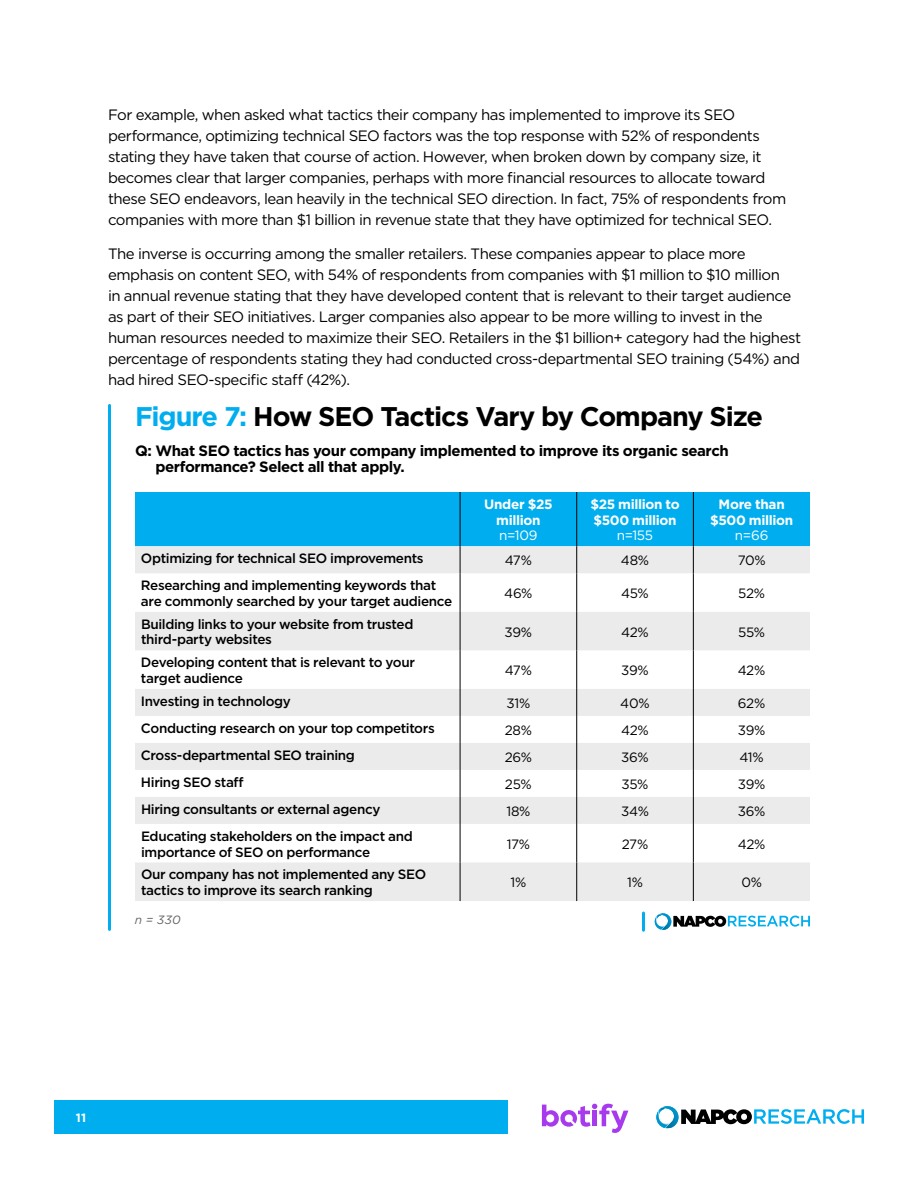
<style>
.page{position:relative;width:918px;height:1188px;background:#fff}
.page>*{position:absolute;margin:0;border:0;box-sizing:border-box;transform-origin:0 0}
.t1{font:700 27px "Gotham";letter-spacing:-.04em;color:#000}
.t2{font:15px/21px "Gotham";letter-spacing:-.035em;color:#000}
.t3{font:700 15px/16.5px "Gotham";letter-spacing:-.03em;color:#000}
.t4{font:500 13.5px/15.8px "Gotham";letter-spacing:-.025em;color:#000}
.t5{font:13.5px "Gotham";letter-spacing:-.03em;color:#000}
.t6{font:700 13.5px/15.8px "Gotham";letter-spacing:-.025em;color:#fff;text-align:center}
.t7{font:13.5px "Gotham";letter-spacing:-.02em;color:#fff}
.t8{font:italic 12px "Gotham";color:#636466}
.t9{font:700 12px "Gotham";color:#fff}
.s1{color:#00aeef}
</style>
<div class="page">
<div style="left:54px;top:1101px;width:54px;height:33px;background:#00aeef"></div>
<svg style="left:656px;top:1106px;width:208px;height:22px"></svg>
<svg style="left:542px;top:1104px;width:86px;height:29px"></svg>
<div style="left:108px;top:1101px;width:400px;height:33px;background:#00aeef"></div>
<svg style="left:135px;top:573px;width:675px;height:328px"></svg>
<svg style="left:135px;top:492px;width:675px;height:81px;background:#4dc1ec"></svg>
<hr style="left:460px;top:573px;width:1px;height:39px;background:#000">
<hr style="left:576px;top:573px;width:1px;height:39px;background:#000">
<hr style="left:693px;top:573px;width:1px;height:39px;background:#000">
<hr style="left:460px;top:612px;width:1px;height:38px;background:#000">
<hr style="left:576px;top:612px;width:1px;height:38px;background:#000">
<hr style="left:693px;top:612px;width:1px;height:38px;background:#000">
<hr style="left:460px;top:650px;width:1px;height:39px;background:#000">
<hr style="left:576px;top:650px;width:1px;height:39px;background:#000">
<hr style="left:693px;top:650px;width:1px;height:39px;background:#000">
<svg style="left:460px;top:689px;width:1px;height:135px"></svg>
<svg style="left:576px;top:689px;width:1px;height:135px"></svg>
<svg style="left:693px;top:689px;width:1px;height:135px"></svg>
<hr style="left:460px;top:824px;width:1px;height:38px;background:#000">
<hr style="left:576px;top:824px;width:1px;height:38px;background:#000">
<hr style="left:693px;top:824px;width:1px;height:38px;background:#000">
<hr style="left:460px;top:862px;width:1px;height:39px;background:#000">
<hr style="left:576px;top:862px;width:1px;height:39px;background:#000">
<hr style="left:693px;top:862px;width:1px;height:39px;background:#000">
<hr style="left:108px;top:405px;width:3px;height:524px;background:#00aeef">
<hr style="left:642px;top:913px;width:3px;height:17px;background:#00aeef">
<svg style="left:655px;top:913px;width:155px;height:17px"></svg>
<p class="t2" style="left:108px;top:104px;width:680px">For example, when asked what tactics their company has implemented to improve its SEO performance, optimizing technical SEO factors was the top response with 52% of respondents stating they have taken that course of action. However, when broken down by company size, it becomes clear that larger companies, perhaps with more financial resources to allocate toward these SEO endeavors, lean heavily in the technical SEO direction. In fact, 75% of respondents from companies with more than $1 billion in revenue state that they have optimized for technical SEO.</p>
<p class="t2" style="left:108px;top:243px;width:695px">The inverse is occurring among the smaller retailers. These companies appear to place more emphasis on content SEO, with 54% of respondents from companies with $1 million to $10 million<br>in annual revenue stating that they have developed content that is relevant to their target audience as part of their SEO initiatives. Larger companies also appear to be more willing to invest in the human resources needed to maximize their SEO. Retailers in the $1 billion+ category had the highest percentage of respondents stating they had conducted cross-departmental SEO training (54%) and had hired SEO-specific staff (42%).</p>
<h1 class="t1" style="left:135px;top:399px;width:630px"><span class="s1">Figure 7:</span> How SEO Tactics Vary by Company Size</h1>
<p class="t3" style="left:155px;top:442px;width:575px;text-indent:-20px">Q: What SEO tactics has your company implemented to improve its organic search performance? Select all that apply.</p>
<p class="t6" style="left:484px;top:496px;width:70px">Under $25 million</p>
<p class="t7" style="left:499px;top:527px;width:40px">n=109</p>
<p class="t6" style="left:590px;top:496px;width:91px;text-align:left">$25 million to $500 million</p>
<p class="t7" style="left:617px;top:527px;width:38px">n=155</p>
<p class="t6" style="left:710px;top:496px;width:85px">More than $500 million</p>
<p class="t7" style="left:735px;top:527px;width:35px">n=66</p>
<p class="t4" style="left:141px;top:550px;width:284px">Optimizing for technical SEO improvements</p>
<p class="t5" style="left:505px;top:552px;width:29px">47%</p>
<p class="t5" style="left:621px;top:552px;width:30px">48%</p>
<p class="t5" style="left:738px;top:552px;width:29px">70%</p>
<p class="t4" style="left:141px;top:577px;width:313px">Researching and implementing keywords that are commonly searched by your target audience</p>
<p class="t5" style="left:504px;top:585px;width:30px">46%</p>
<p class="t5" style="left:621px;top:585px;width:29px">45%</p>
<p class="t5" style="left:738px;top:585px;width:28px">52%</p>
<p class="t4" style="left:141px;top:616px;width:274px">Building links to your website from trusted third-party websites</p>
<p class="t5" style="left:505px;top:623px;width:29px">39%</p>
<p class="t5" style="left:621px;top:623px;width:29px">42%</p>
<p class="t5" style="left:738px;top:623px;width:28px">55%</p>
<p class="t4" style="left:141px;top:654px;width:276px">Developing content that is relevant to your target audience</p>
<p class="t5" style="left:505px;top:662px;width:29px">47%</p>
<p class="t5" style="left:621px;top:662px;width:29px">39%</p>
<p class="t5" style="left:738px;top:662px;width:29px">42%</p>
<p class="t4" style="left:141px;top:693px;width:151px">Investing in technology</p>
<p class="t5" style="left:506px;top:694px;width:25px">31%</p>
<p class="t5" style="left:620px;top:694px;width:31px">40%</p>
<p class="t5" style="left:738px;top:694px;width:29px">62%</p>
<p class="t4" style="left:141px;top:720px;width:295px">Conducting research on your top competitors</p>
<p class="t5" style="left:505px;top:721px;width:29px">28%</p>
<p class="t5" style="left:621px;top:721px;width:29px">42%</p>
<p class="t5" style="left:738px;top:721px;width:29px">39%</p>
<p class="t4" style="left:141px;top:747px;width:215px">Cross-departmental SEO training</p>
<p class="t5" style="left:505px;top:748px;width:29px">26%</p>
<p class="t5" style="left:621px;top:748px;width:29px">36%</p>
<p class="t5" style="left:740px;top:748px;width:26px">41%</p>
<p class="t4" style="left:141px;top:774px;width:104px">Hiring SEO staff</p>
<p class="t5" style="left:505px;top:775px;width:28px">25%</p>
<p class="t5" style="left:622px;top:775px;width:28px">35%</p>
<p class="t5" style="left:738px;top:775px;width:29px">39%</p>
<p class="t4" style="left:141px;top:801px;width:241px">Hiring consultants or external agency</p>
<p class="t5" style="left:506px;top:802px;width:26px">18%</p>
<p class="t5" style="left:621px;top:802px;width:29px">34%</p>
<p class="t5" style="left:738px;top:802px;width:29px">36%</p>
<p class="t4" style="left:141px;top:828px;width:273px">Educating stakeholders on the impact and importance of SEO on performance</p>
<p class="t5" style="left:507px;top:835px;width:25px">17%</p>
<p class="t5" style="left:622px;top:835px;width:28px">27%</p>
<p class="t5" style="left:738px;top:835px;width:29px">42%</p>
<p class="t4" style="left:141px;top:867px;width:287px">Our company has not implemented any SEO tactics to improve its search ranking</p>
<p class="t5" style="left:511px;top:874px;width:17px">1%</p>
<p class="t5" style="left:627px;top:874px;width:17px">1%</p>
<p class="t5" style="left:741px;top:874px;width:22px">0%</p>
<p class="t8" style="left:135px;top:912px;width:47px">n = 330</p>
<p class="t9" style="left:76px;top:1110px;width:12px">11</p>
</div>
